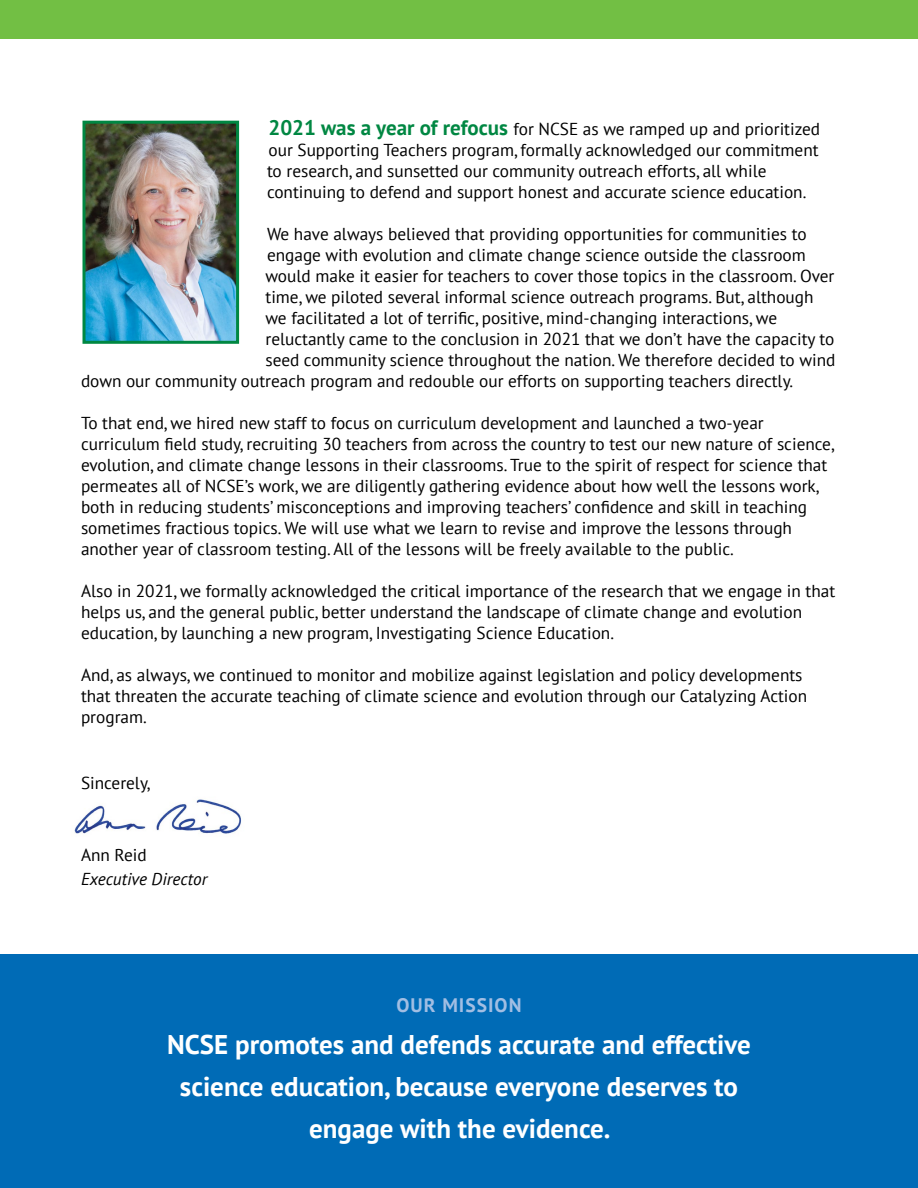
<style>
.page{position:relative;width:918px;height:1188px;background:#fff}
.page>*{position:absolute;margin:0;border:0;box-sizing:border-box;transform-origin:0 0}
.t1{font:700 27px/42px "PT Sans";color:#fff;text-align:center}
.t2{font:700 19.5px "PT Sans";letter-spacing:.05em;color:#a2bee3}
.t3{font:17.25px/21px "PT Sans";color:#000}
.t4{font:italic 17.25px "PT Sans";color:#000}
.s1{font-weight:700;font-size:21px;color:#008742}
</style>
<div class="page">
<img style="left:74px;top:799px;width:168px;height:35px">
<img style="left:86px;top:125px;width:149px;height:215px">
<div style="left:82px;top:121px;width:157px;height:223px;border:3px solid #008742"></div>
<div style="left:0;top:955px;width:918px;height:233px;background:#006bb6"></div>
<div style="left:0;top:0;width:918px;height:38px;background:#72bf44"></div>
<p class="t3" style="left:267px;top:118px;width:555px"><span class="s1">2021 was a year of refocus</span> for NCSE as we ramped up and prioritized our Supporting Teachers program, formally acknowledged our commitment to research, and sunsetted our community outreach efforts, all while continuing to defend and support honest and accurate science education.</p>
<p class="t3" style="left:267px;top:223px;width:541px">We have always believed that providing opportunities for communities to</p>
<p class="t3" style="left:267px;top:244px;width:540px">engage with evolution and climate change science outside the classroom</p>
<p class="t3" style="left:266px;top:265px;width:570px">would make it easier for teachers to cover those topics in the classroom. Over</p>
<p class="t3" style="left:266px;top:286px;width:550px">time, we piloted several informal science outreach programs. But, although</p>
<p class="t3" style="left:266px;top:307px;width:513px">we facilitated a lot of terrific, positive, mind-changing interactions, we</p>
<p class="t3" style="left:266px;top:328px;width:571px">reluctantly came to the conclusion in 2021 that we don’t have the capacity to</p>
<p class="t3" style="left:266px;top:349px;width:571px">seed community science throughout the nation. We therefore decided to wind</p>
<p class="t3" style="left:81px;top:370px;width:714px">down our community outreach program and redouble our efforts on supporting teachers directly.</p>
<p class="t3" style="left:81px;top:412px;width:755px">To that end, we hired new staff to focus on curriculum development and launched a two-year curriculum field study, recruiting 30 teachers from across the country to test our new nature of science, evolution, and climate change lessons in their classrooms. True to the spirit of respect for science that permeates all of NCSE’s work, we are diligently gathering evidence about how well the lessons work, both in reducing students’ misconceptions and improving teachers’ confidence and skill in teaching sometimes fractious topics. We will use what we learn to revise and improve the lessons through another year of classroom testing. All of the lessons will be freely available to the public.</p>
<p class="t3" style="left:81px;top:580px;width:756px">Also in 2021, we formally acknowledged the critical importance of the research that we engage in that helps us, and the general public, better understand the landscape of climate change and evolution education, by launching a new program, Investigating Science Education.</p>
<p class="t3" style="left:81px;top:664px;width:728px">And, as always, we continued to monitor and mobilize against legislation and policy developments that threaten the accurate teaching of climate science and evolution through our Catalyzing Action program.</p>
<p class="t3" style="left:81px;top:772px;width:71px">Sincerely,</p>
<p class="t3" style="left:81px;top:844px;width:67px">Ann Reid</p>
<p class="t4" style="left:81px;top:868px;width:128px">Executive Director</p>
<p class="t2" style="left:397px;top:992px;width:126px">OUR MISSION</p>
<p class="t1" style="left:167px;top:1023px;width:585px">NCSE promotes and defends accurate and effective science education, because everyone deserves to engage with the evidence.</p>
</div>
